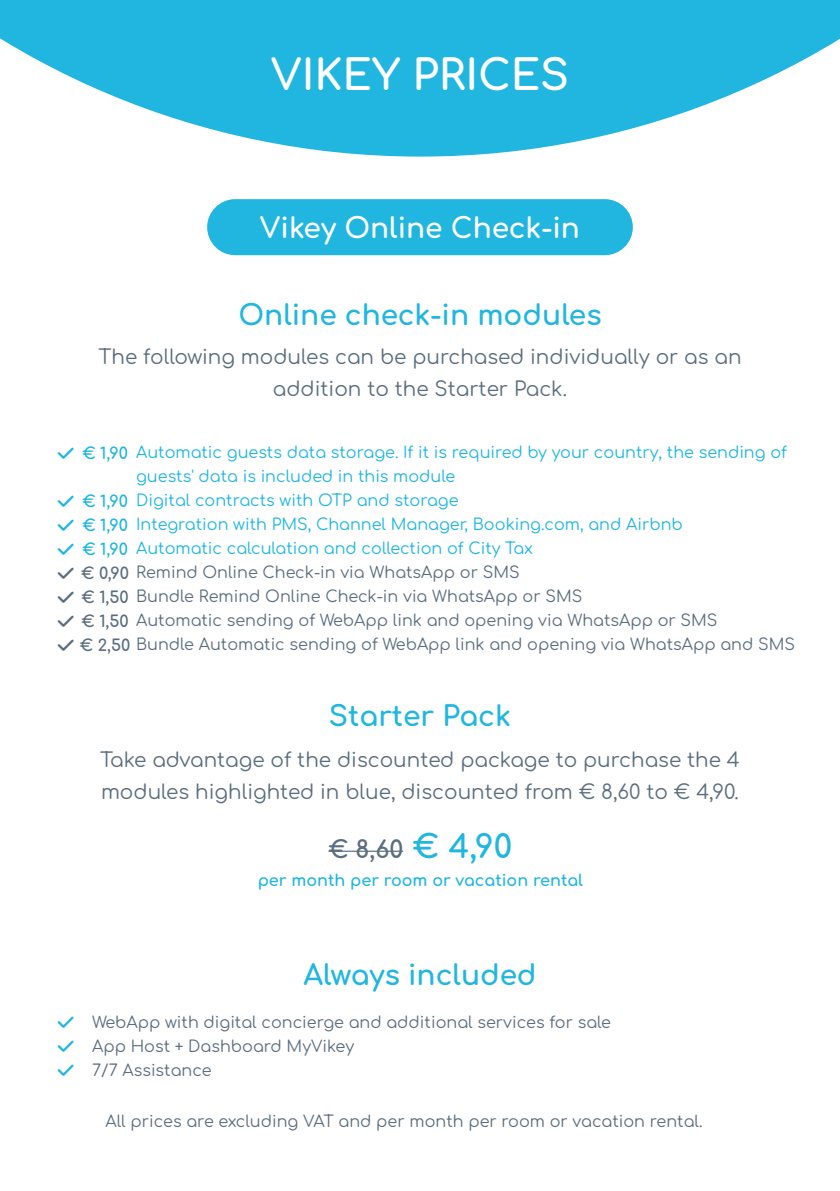
<style>
.page{position:relative;width:840px;height:1191px;background:#fff}
.page>*{position:absolute;margin:0;border:0;box-sizing:border-box;transform-origin:0 0}
.t1{font:48px "Comfortaa";color:#fff}
.t2{font:42px "Comfortaa";color:#fff}
.t3{font:28px "Comfortaa";color:#20b6e0}
.t4{font:28px "Comfortaa";color:#fff}
.t5{font:24px "Comfortaa";color:#5b6e7f}
.t6{font:20px/32px "Comfortaa";color:#5b6e7f}
.t7{font:16px/24px "Comfortaa";color:#5b6e7f}
.t8{font:16px/24px "Comfortaa";color:#20b6e0;text-align:justify}
.s1{font-size:32px;color:#20b6e0}
</style>
<div class="page">
<div style="left:207px;top:199px;width:425px;height:56px;background:#20b6e0;border-radius:28px"></div>
<svg style="left:0;top:0;width:839px;height:157px;fill:#20b6e0"></svg>
<hr style="left:328px;top:850px;width:75px;height:2px;background:#5b6e7f">
<h1 class="t1" style="left:245px;top:34px;width:351px">VIKEY DIGITAL</h1>
<h2 class="t2" style="left:271px;top:36px;width:299px">VIKEY PRICES</h2>
<h3 class="t4" style="left:260px;top:202px;width:321px">Vikey Online Check-in</h3>
<h3 class="t3" style="left:238px;top:289px;width:364px">Online check-in modules</h3>
<p class="t6" style="left:98px;top:338px;width:644px;text-align:center">The following modules can be purchased individually or as an addition to the Starter Pack.</p>
<p class="t8" style="left:136px;top:438px;width:652px;text-align:left">Automatic guests data storage. If it is required by your country, the sending of guests' data is included in this module<br>Digital contracts with OTP and storage<br>Integration with PMS, Channel Manager, Booking.com, and Airbnb<br>Automatic calculation and collection of City Tax</p>
<p class="t7" style="left:136px;top:582px;width:582px">Bundle Remind Online Check-in via WhatsApp or SMS<br>Automatic sending of WebApp link and opening via WhatsApp or SMS</p>
<p class="t8" style="left:82px;top:439px;width:47px">€ 1,90</p>
<p class="t8" style="left:82px;top:487px;width:47px">€ 1,90 € 1,90 € 1,90</p>
<p class="t7" style="left:80px;top:558px;width:716px">€ 0,90 Remind Online Check-in via WhatsApp or SMS<br>€ 1,50<br>€ 1,50<br>€ 2,50 Bundle Automatic sending of WebApp link and opening via WhatsApp and SMS</p>
<h3 class="t3" style="left:329px;top:690px;width:183px">Starter Pack</h3>
<p class="t6" style="left:100px;top:741px;width:641px">Take advantage of the discounted package to purchase the 4 modules highlighted in blue, discounted from € 8,60 to € 4,90.</p>
<h3 class="t5" style="left:328px;top:827px;width:185px">€ 8,60 <span class="s1">€ 4,90</span></h3>
<p class="t8" style="left:257px;top:866px;width:327px">per month per room or vacation rental</p>
<h3 class="t3" style="left:303px;top:949px;width:234px">Always included</h3>
<p class="t7" style="left:92px;top:1008px;width:520px">WebApp with digital concierge and additional services for sale<br>App Host + Dashboard MyVikey<br>7/7 Assistance</p>
<p class="t7" style="left:105px;top:1107px;width:598px">All prices are excluding VAT and per month per room or vacation rental.</p>
</div>
